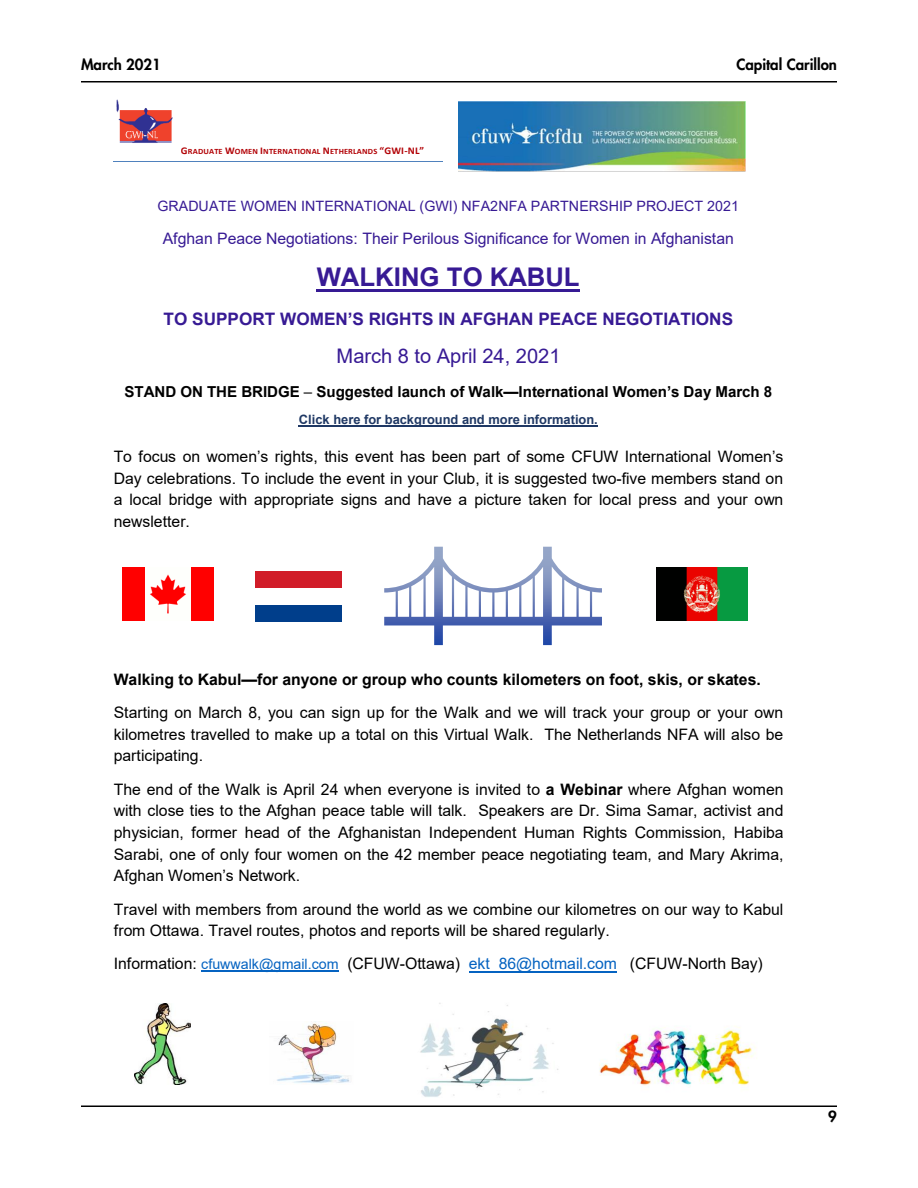
<style>
.page{position:relative;width:918px;height:1188px;background:#fff}
.page>*{position:absolute;margin:0;border:0;box-sizing:border-box;transform-origin:0 0}
.t1{font:700 25.8px "Arial";color:#371a94}
.t2{font:20.1px "Arial";color:#371a94}
.t3{font:700 17.1px "Arial";color:#371a94}
.t4{font:15.75px/21.8px "Arial";color:#000;text-align:justify}
.t5{font:700 15.75px "Arial";color:#000}
.t6{font:15.75px "Arial";color:#371a94}
.t7{font:700 15.15px "Arial";color:#000}
.t8{font:800 15px "Futura";color:#000}
.t9{font:14.25px "Arial";color:#371a94}
.t10{font:700 12.9px "Arial";color:#1f3864}
.t11{font:700 8.1px "Calibri";letter-spacing:.02em;color:#b20206;scale:1.04 1}
.s1{font-size:10.35px}
.s2{font-weight:400}
.s3{font-weight:700}
.s4{font-size:14.25px;color:#0563c1}
.s5{color:#0563c1}
</style>
<div class="page">
<hr style="left:81px;top:1106px;width:756px;height:1px;background:#000">
<hr style="left:81px;top:81px;width:756px;height:1px;background:#000">
<hr style="left:114px;top:161px;width:329px;height:1px;background:#4f81bd">
<img style="left:116px;top:99px;width:57px;height:44px">
<img style="left:458px;top:102px;width:288px;height:70px">
<hr style="left:317px;top:289px;width:263px;height:3px;background:#361a94">
<hr style="left:299px;top:426px;width:299px;height:1px;background:#1f3864">
<hr style="left:201px;top:971px;width:138px;height:1px;background:#0563c1">
<hr style="left:469px;top:971px;width:148px;height:1px;background:#0563c1">
<img style="left:122px;top:567px;width:91px;height:54px">
<img style="left:255px;top:571px;width:86px;height:51px">
<img style="left:656px;top:567px;width:91px;height:54px">
<svg style="left:384px;top:547px;width:218px;height:98px"></svg>
<img style="left:134px;top:1004px;width:57px;height:81px">
<img style="left:277px;top:1021px;width:73px;height:64px">
<img style="left:420px;top:1003px;width:139px;height:94px">
<img style="left:599px;top:1026px;width:157px;height:60px">
<p class="t8" style="left:81px;top:55px;width:81px">March 2021</p>
<p class="t8" style="left:736px;top:55px;width:102px">Capital Carillon</p>
<p class="t11" style="left:181px;top:145px;width:236px"><span class="s1">G</span>RADUATE <span class="s1">W</span>OMEN <span class="s1">I</span>NTERNATIONAL <span class="s1">N</span>ETHERLANDS <span class="s1">“GWI-NL”</span></p>
<p class="t9" style="left:157px;top:196px;width:583px">GRADUATE WOMEN INTERNATIONAL (GWI) NFA2NFA PARTNERSHIP PROJECT 2021</p>
<p class="t6" style="left:163px;top:227px;width:573px">Afghan Peace Negotiations: Their Perilous Significance for Women in Afghanistan</p>
<h1 class="t1" style="left:317px;top:259px;width:264px">WALKING TO KABUL</h1>
<p class="t3" style="left:164px;top:307px;width:571px">TO SUPPORT WOMEN’S RIGHTS IN AFGHAN PEACE NEGOTIATIONS</p>
<p class="t2" style="left:337px;top:342px;width:226px">March 8 to April 24, 2021</p>
<p class="t7" style="left:125px;top:381px;width:649px">STAND ON THE BRIDGE <span class="s2">–</span> Suggested launch of Walk—International Women’s Day March 8</p>
<p class="t10" style="left:299px;top:411px;width:300px">Click here for background and more information.</p>
<p class="t4" style="left:114px;top:445px;width:671px">To focus on women’s rights, this event has been part of some CFUW International Women’s Day celebrations. To include the event in your Club, it is suggested two-five members stand on a local bridge with appropriate signs and have a picture taken for local press and your own newsletter.</p>
<p class="t5" style="left:114px;top:668px;width:649px">Walking to Kabul—for anyone or group who counts kilometers on foot, skis, or skates.</p>
<p class="t4" style="left:114px;top:701px;width:671px">Starting on March 8, you can sign up for the Walk and we will track your group or your own kilometres travelled to make up a total on this Virtual Walk. The Netherlands NFA will also be participating.</p>
<p class="t4" style="left:114px;top:778px;width:671px">The end of the Walk is April 24 when everyone is invited to <span class="s3">a Webinar</span> where Afghan women with close ties to the Afghan peace table will talk. Speakers are Dr. Sima Samar, activist and physician, former head of the Afghanistan Independent Human Rights Commission, Habiba Sarabi, one of only four women on the 42 member peace negotiating team, and Mary Akrima, Afghan Women’s Network.</p>
<p class="t4" style="left:114px;top:898px;width:671px">Travel with members from around the world as we combine our kilometres on our way to Kabul from Ottawa. Travel routes, photos and reports will be shared regularly.</p>
<p class="t4" style="left:114px;top:953px;width:651px">Information: <span class="s4">cfuwwalk@gmail.com</span> (CFUW-Ottawa) <span class="s5">ekt_86@hotmail.com</span> (CFUW-North Bay)</p>
<p class="t8" style="left:828px;top:1106px;width:10px">9</p>
</div>
